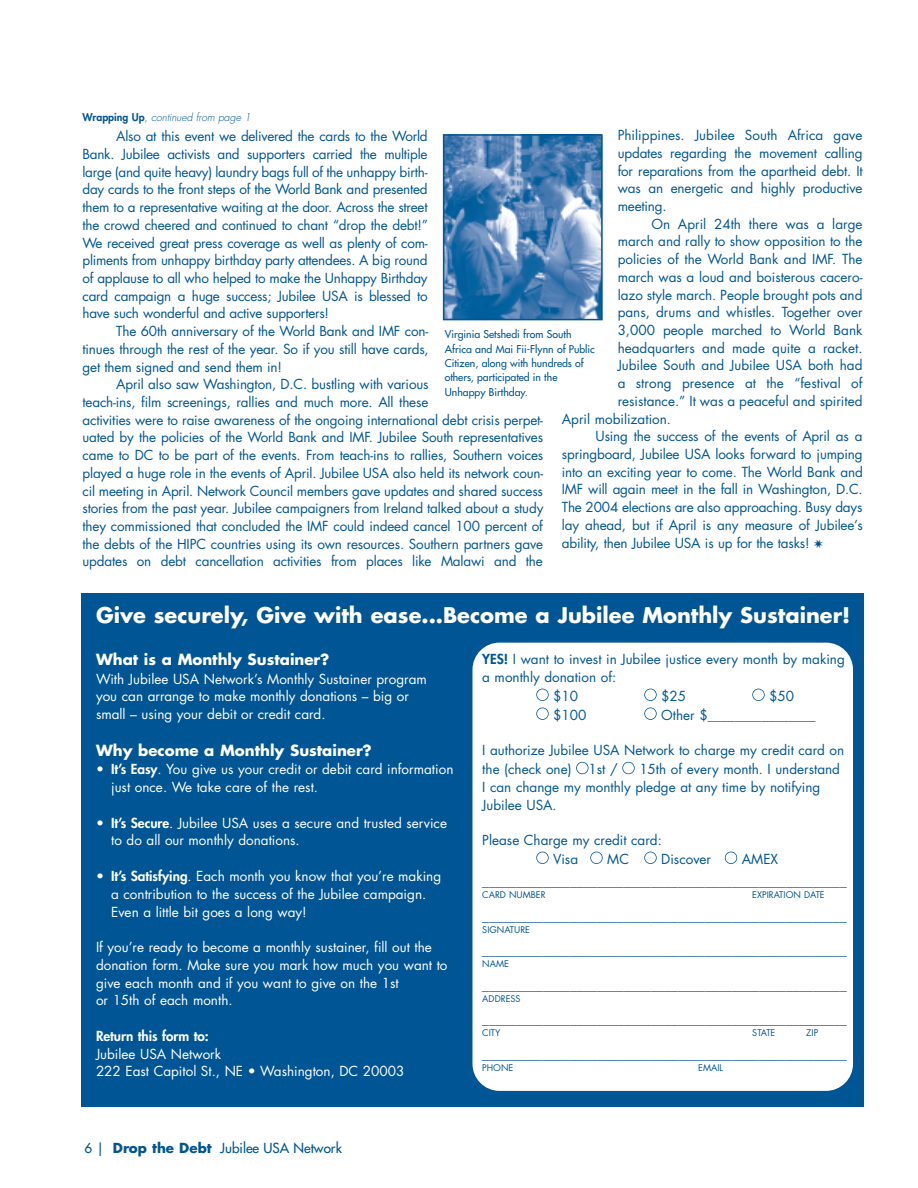
<style>
.page{position:relative;width:918px;height:1188px;background:#fff}
.page>*{position:absolute;margin:0;border:0;box-sizing:border-box;transform-origin:0 0}
.t1{font:700 21px "Futura";color:#fff}
.t2{font:700 15px "Futura";color:#fff}
.t3{font:13.5px/17.7px "Futura";letter-spacing:-.01em;color:#005594}
.t4{font:13.5px/17.7px "Futura";color:#fff}
.t5{font:13.5px "Futura";color:#005594}
.t6{font:800 13.5px "Futura";color:#fff}
.t7{font:10.5px/14.2px "Futura";color:#005594}
.t8{font:italic 300 10.5px "Futura";letter-spacing:-.005em;color:#005594}
.t9{font:9px "Futura";color:#005594}
.s1{font-weight:800;font-style:normal}
.s2{font-weight:800}
.s3{font-weight:700}
</style>
<div class="page">
<div style="left:81px;top:594px;width:783px;height:513px;background:#005594"></div>
<div style="left:472px;top:643px;width:381px;height:448px;background:#fff;border-radius:27px"></div>
<div style="left:725px;top:852px;width:12px;height:12px;border:2px solid #005594;border-radius:50%"></div>
<div style="left:644px;top:852px;width:13px;height:12px;border:2px solid #005594;border-radius:50%"></div>
<div style="left:590px;top:852px;width:13px;height:12px;border:2px solid #005594;border-radius:50%"></div>
<div style="left:536px;top:852px;width:13px;height:12px;border:2px solid #005594;border-radius:50%"></div>
<div style="left:622px;top:762px;width:13px;height:12px;border:2px solid #005594;border-radius:50%"></div>
<div style="left:576px;top:762px;width:13px;height:12px;border:2px solid #005594;border-radius:50%"></div>
<div style="left:644px;top:708px;width:13px;height:12px;border:2px solid #005594;border-radius:50%"></div>
<div style="left:536px;top:708px;width:13px;height:12px;border:2px solid #005594;border-radius:50%"></div>
<div style="left:752px;top:689px;width:13px;height:12px;border:2px solid #005594;border-radius:50%"></div>
<div style="left:644px;top:689px;width:13px;height:12px;border:2px solid #005594;border-radius:50%"></div>
<div style="left:536px;top:689px;width:13px;height:12px;border:2px solid #005594;border-radius:50%"></div>
<img style="left:446px;top:137px;width:154px;height:180px">
<div style="left:443px;top:134px;width:160px;height:186px;border:2px solid #005594"></div>
<p class="t8" style="left:82px;top:113px;width:170px"><span class="s1">Wrapping Up</span>, continued from page 1</p>
<p class="t3" style="left:618px;top:127px;width:247px;text-align:justify">Philippines. Jubilee South Africa gave updates regarding the movement calling for reparations from the apartheid debt. It was an energetic and highly productive meeting.</p>
<p class="t3" style="left:651px;top:216px;width:213px">On April 24th there was a large</p>
<p class="t3" style="left:618px;top:234px;width:246px">march and rally to show opposition to the</p>
<p class="t3" style="left:618px;top:251px;width:246px">policies of the World Bank and IMF. The</p>
<p class="t3" style="left:618px;top:269px;width:246px">march was a loud and boisterous cacero-</p>
<p class="t3" style="left:618px;top:287px;width:246px">lazo style march. People brought pots and</p>
<p class="t3" style="left:618px;top:305px;width:246px">pans, drums and whistles. Together over</p>
<p class="t3" style="left:618px;top:322px;width:246px">3,000 people marched to World Bank</p>
<p class="t3" style="left:618px;top:340px;width:246px">headquarters and made quite a racket.</p>
<p class="t3" style="left:618px;top:358px;width:246px">Jubilee South and Jubilee USA both had</p>
<p class="t3" style="left:618px;top:376px;width:246px">a strong presence at the “festival of</p>
<p class="t3" style="left:618px;top:393px;width:246px">resistance.” It was a peaceful and spirited</p>
<p class="t3" style="left:562px;top:411px;width:111px">April mobilization.</p>
<p class="t3" style="left:596px;top:429px;width:268px">Using the success of the events of April as a</p>
<p class="t3" style="left:562px;top:446px;width:302px">springboard, Jubilee USA looks forward to jumping</p>
<p class="t3" style="left:562px;top:464px;width:302px">into an exciting year to come. The World Bank and</p>
<p class="t3" style="left:562px;top:482px;width:302px">IMF will again meet in the fall in Washington, D.C.</p>
<p class="t3" style="left:562px;top:500px;width:302px">The 2004 elections are also approaching. Busy days</p>
<p class="t3" style="left:562px;top:517px;width:302px">lay ahead, but if April is any measure of Jubilee’s</p>
<p class="t3" style="left:562px;top:535px;width:263px">ability, then Jubilee USA is up for the tasks! ✷</p>
<p class="t3" style="left:82px;top:129px;width:347px;text-align:justify;text-indent:34px">Also at this event we delivered the cards to the World Bank. Jubilee activists and supporters carried the multiple large (and quite heavy) laundry bags full of the unhappy birth&shy;day cards to the front steps of the World Bank and presented them to a representative waiting at the door. Across the street the crowd cheered and continued to chant “drop the debt!” We received great press coverage as well as plenty of com&shy;pliments from unhappy birthday party attendees. A big round of applause to all who helped to make the Unhappy Birthday card campaign a huge success; Jubilee USA is blessed to have such wonderful and active supporters!</p>
<p class="t3" style="left:82px;top:323px;width:348px;text-align:justify;text-indent:34px">The 60th anniversary of the World Bank and IMF con&shy;tinues through the rest of the year. So if you still have cards, get them signed and send them in!</p>
<p class="t3" style="left:82px;top:377px;width:462px;text-indent:34px">April also saw Washington, D.C. bustling with various<br>teach-ins, film screenings, rallies and much more. All these<br>activities were to raise awareness of the ongoing international debt crisis perpet&shy;uated by the policies of the World Bank and IMF. Jubilee South representatives came to DC to be part of the events. From teach-ins to rallies, Southern voices played a huge role in the events of April. Jubilee USA also held its network coun&shy;cil meeting in April. Network Council members gave updates and shared success stories from the past year. Jubilee campaigners from Ireland talked about a study they commissioned that concluded the IMF could indeed cancel 100 percent of the debts of the HIPC countries using its own resources. Southern partners gave updates on debt cancellation activities from places like Malawi and the</p>
<p class="t7" style="left:445px;top:328px;width:152px">Virginia Setshedi from South<br>Africa and Mai Fii-Flynn of Public<br>Citizen, along with hundreds of others, participated in the<br>Unhappy Birthday.</p>
<h1 class="t1" style="left:96px;top:606px;width:756px">Give securely, Give with ease...Become a Jubilee Monthly Sustainer!</h1>
<p class="t2" style="left:96px;top:653px;width:235px">What is a Monthly Sustainer?</p>
<p class="t4" style="left:96px;top:671px;width:332px">With Jubilee USA Network’s Monthly Sustainer program you can arrange to make monthly donations – big or small – using your debit or credit card.</p>
<p class="t2" style="left:96px;top:743px;width:277px">Why become a Monthly Sustainer?</p>
<p class="t4" style="left:111px;top:762px;width:344px;text-indent:-15px">• <span class="s2">It’s Easy</span>. You give us your credit or debit card information just once. We take care of the rest.</p>
<p class="t4" style="left:111px;top:815px;width:337px;text-indent:-15px">• <span class="s2">It’s Secure</span>. Jubilee USA uses a secure and trusted service to do all our monthly donations.</p>
<p class="t4" style="left:111px;top:869px;width:332px;text-indent:-15px">• <span class="s2">It’s Satisfying</span>. Each month you know that you’re making a contribution to the success of the Jubilee campaign.<br>Even a little bit goes a long way!</p>
<p class="t4" style="left:96px;top:939px;width:353px">If you’re ready to become a monthly sustainer, fill out the donation form. Make sure you mark how much you want to give each month and if you want to give on the 1st<br>or 15th of each month.</p>
<p class="t6" style="left:96px;top:1029px;width:114px">Return this form to:</p>
<p class="t4" style="left:96px;top:1046px;width:310px">Jubilee USA Network<br>222 East Capitol St., NE • Washington, DC 20003</p>
<p class="t5" style="left:85px;top:1141px;width:259px">6 | <span class="s3">Drop the Debt</span> Jubilee USA Network</p>
<p class="t3" style="left:482px;top:652px;width:364px"><span class="s2">YES!</span> I want to invest in Jubilee justice every month by making</p>
<p class="t3" style="left:482px;top:669px;width:135px">a monthly donation of:</p>
<p class="t3" style="left:553px;top:688px;width:26px">$10</p>
<p class="t3" style="left:661px;top:688px;width:26px">$25</p>
<p class="t3" style="left:769px;top:688px;width:26px">$50</p>
<p class="t3" style="left:553px;top:707px;width:35px">$100</p>
<p class="t3" style="left:661px;top:707px;width:156px">Other $________________</p>
<p class="t3" style="left:482px;top:742px;width:364px;line-height:18.9px">I authorize Jubilee USA Network to charge my credit card on the (check one)</p>
<p class="t3" style="left:482px;top:762px;width:359px;text-indent:157px">15th of every month. I understand<br>I can change my monthly pledge at any time by notifying<br>Jubilee USA.</p>
<p class="t3" style="left:553px;top:832px;width:110px;line-height:18.9px;text-indent:-71px">Please Charge my credit card:<br>Visa</p>
<p class="t3" style="left:589px;top:762px;width:31px">1st /</p>
<p class="t3" style="left:482px;top:849px;width:366px;line-height:22.5px;text-indent:260px">AMEX ______________________________________________________</p>
<p class="t9" style="left:482px;top:891px;width:65px">CARD NUMBER</p>
<p class="t9" style="left:752px;top:891px;width:74px">EXPIRATION DATE</p>
<p class="t3" style="left:482px;top:908px;width:366px">______________________________________________________</p>
<p class="t9" style="left:482px;top:926px;width:49px">SIGNATURE</p>
<p class="t3" style="left:482px;top:943px;width:366px">______________________________________________________</p>
<p class="t9" style="left:482px;top:960px;width:28px">NAME</p>
<p class="t3" style="left:482px;top:977px;width:366px">______________________________________________________</p>
<p class="t9" style="left:482px;top:995px;width:40px">ADDRESS</p>
<p class="t3" style="left:482px;top:1012px;width:366px">______________________________________________________</p>
<p class="t9" style="left:482px;top:1029px;width:20px">CITY</p>
<p class="t9" style="left:752px;top:1029px;width:25px">STATE</p>
<p class="t9" style="left:806px;top:1029px;width:13px">ZIP</p>
<p class="t3" style="left:482px;top:1046px;width:366px">______________________________________________________</p>
<p class="t9" style="left:482px;top:1064px;width:33px">PHONE</p>
<p class="t9" style="left:698px;top:1064px;width:26px">EMAIL</p>
<p class="t3" style="left:607px;top:851px;width:23px">MC</p>
<p class="t3" style="left:661px;top:851px;width:51px">Discover</p>
</div>
